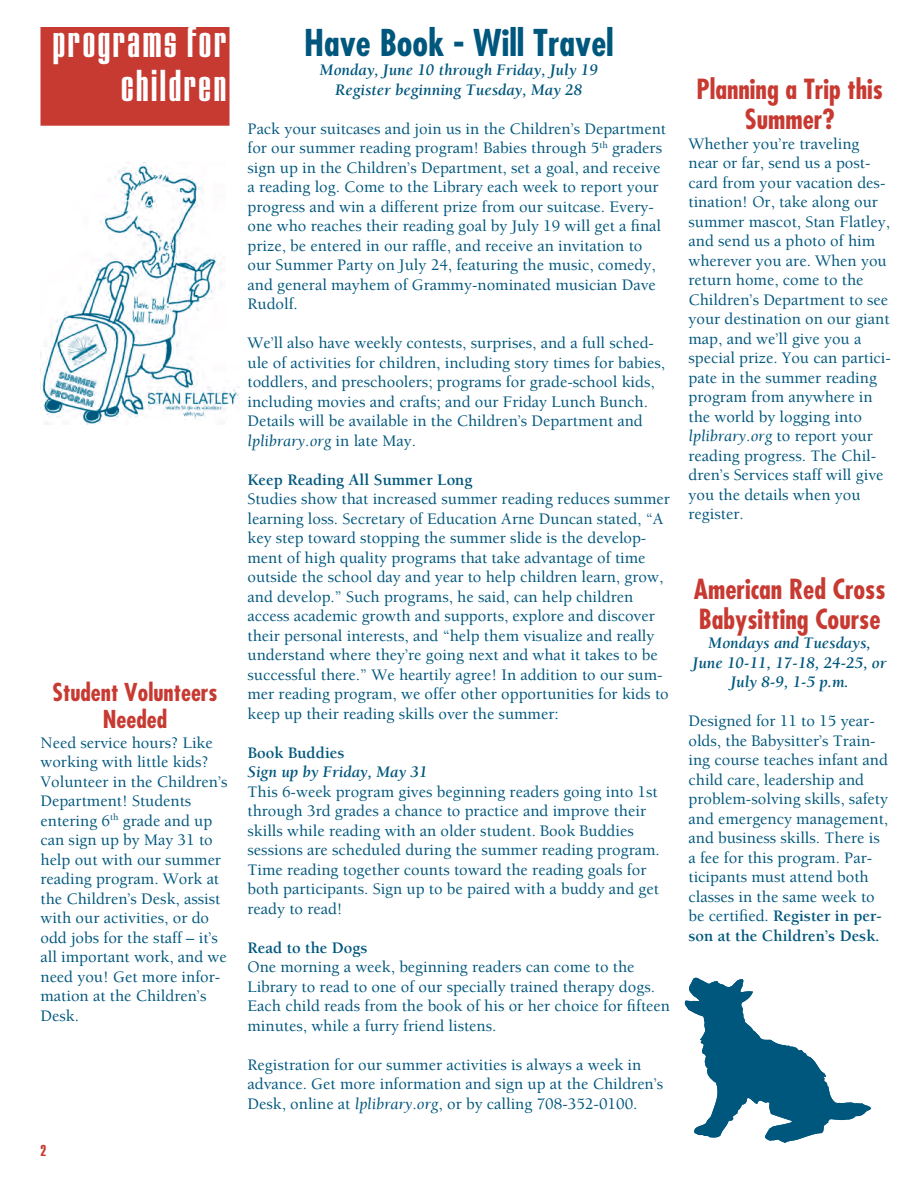
<style>
.page{position:relative;width:918px;height:1188px;background:#fff}
.page>*{position:absolute;margin:0;border:0;box-sizing:border-box;transform-origin:0 0}
.t1{font:36px/43.2px "House Gothic Bold Two";letter-spacing:.07em;color:#fff;text-align:right}
.t2{font:700 condensed 36px "Futura";color:#00577d}
.t3{font:700 condensed 27px/30px "Futura";color:#c73a32;text-align:center}
.t4{font:700 condensed 24px/27px "Futura";color:#c73a32;text-align:center}
.t5{font:500 16.5px/19.5px "Berkeley";color:#00577d}
.t6{font:italic 700 16.5px/19.5px "Berkeley";color:#00577d;text-align:center}
.t7{font:700 16.5px "Berkeley";color:#00577d}
.t8{font:16.5px "House Gothic Bold Two";color:#c73a32}
.s1{font-weight:400;font-style:italic}
.s2{font-weight:700}
</style>
<div class="page">
<div style="left:40px;top:27px;width:190px;height:99px;background:#c73a32;border:2px solid #c73a32"></div>
<img style="left:42px;top:162px;width:197px;height:262px">
<svg style="left:685px;top:978px;width:186px;height:165px"></svg>
<h1 class="t1" style="left:53px;top:24px;width:175px">programs for children</h1>
<h3 class="t4" style="left:52px;top:679px;width:167px">Student Volunteers<br>Needed</h3>
<p class="t5" style="left:40px;top:733px;width:189px">Need service hours? Like working with little kids?<br>Volunteer in the Children’s<br>Department! Students entering 6<sup>th</sup> grade and up can sign up by May 31 to help out with our summer reading program. Work at the Children’s Desk, assist with our activities, or do odd jobs for the staff – it’s all important work, and we need you! Get more infor&shy;mation at the Children’s<br>Desk.</p>
<p class="t8" style="left:40px;top:1141px;width:7px">2</p>
<h1 class="t2" style="left:304px;top:20px;width:311px">Have Book - Will Travel</h1>
<p class="t6" style="left:320px;top:61px;width:280px">Monday, June 10 through Friday, July 19<br>Register beginning Tuesday, May 28</p>
<p class="t5" style="left:247px;top:119px;width:420px">Pack your suitcases and join us in the Children’s Department for our summer reading program! Babies through 5<sup>th</sup> graders sign up in the Children’s Department, set a goal, and receive a reading log. Come to the Library each week to report your progress and win a different prize from our suitcase. Every&shy;one who reaches their reading goal by July 19 will get a final prize, be entered in our raffle, and receive an invitation to our Summer Party on July 24, featuring the music, comedy, and general mayhem of Grammy-nominated musician Dave Rudolf.</p>
<p class="t5" style="left:248px;top:334px;width:419px">We’ll also have weekly contests, surprises, and a full sched&shy;ule of activities for children, including story times for babies, toddlers, and preschoolers; programs for grade-school kids, including movies and crafts; and our Friday Lunch Bunch.<br>Details will be available in the Children’s Department and <span class="s1">lplibrary.org</span> in late May.</p>
<p class="t7" style="left:248px;top:471px;width:226px">Keep Reading All Summer Long</p>
<p class="t5" style="left:248px;top:490px;width:424px">Studies show that increased summer reading reduces summer learning loss. Secretary of Education Arne Duncan stated, “A key step toward stopping the summer slide is the develop&shy;ment of high quality programs that take advantage of time outside the school day and year to help children learn, grow, and develop.” Such programs, he said, can help children access academic growth and supports, explore and discover their personal interests, and “help them visualize and really understand where they’re going next and what it takes to be successful there.” We heartily agree! In addition to our sum&shy;mer reading program, we offer other opportunities for kids to keep up their reading skills over the summer:</p>
<p class="t7" style="left:248px;top:744px;width:99px">Book Buddies</p>
<p class="t6" style="left:248px;top:763px;width:182px">Sign up by Friday, May 31</p>
<p class="t5" style="left:248px;top:782px;width:414px">This 6-week program gives beginning readers going into 1st through 3rd grades a chance to practice and improve their skills while reading with an older student. Book Buddies sessions are scheduled during the summer reading program.<br>Time reading together counts toward the reading goals for both participants. Sign up to be paired with a buddy and get ready to read!</p>
<p class="t7" style="left:248px;top:939px;width:121px">Read to the Dogs</p>
<p class="t5" style="left:248px;top:958px;width:424px">One morning a week, beginning readers can come to the Library to read to one of our specially trained therapy dogs.<br>Each child reads from the book of his or her choice for fifteen minutes, while a furry friend listens.</p>
<p class="t5" style="left:248px;top:1055px;width:417px">Registration for our summer activities is always a week in advance. Get more information and sign up at the Children’s<br>Desk, online at <span class="s1">lplibrary.org</span>, or by calling 708-352-0100.</p>
<h2 class="t3" style="left:697px;top:75px;width:188px">Planning a Trip this<br>Summer?</h2>
<p class="t5" style="left:688px;top:134px;width:204px">Whether you’re traveling near or far, send us a post&shy;card from your vacation des&shy;tination! Or, take along our summer mascot, Stan Flatley, and send us a photo of him wherever you are. When you return home, come to the<br>Children’s Department to see your destination on our giant map, and we’ll give you a special prize. You can partici&shy;pate in the summer reading program from anywhere in the world by logging into <span class="s1">lplibrary.org</span> to report your reading progress. The Chil&shy;dren’s Services staff will give you the details when you register.</p>
<h2 class="t3" style="left:694px;top:574px;width:193px;text-align:left">American Red Cross<br>Babysitting Course</h2>
<p class="t6" style="left:693px;top:634px;width:195px">Mondays and Tuesdays,<br>June 10-11, 17-18, 24-25, or<br>July 8-9, 1-5 p.m.</p>
<p class="t5" style="left:689px;top:712px;width:201px">Designed for 11 to 15 year&shy;olds, the Babysitter’s Train&shy;ing course teaches infant and child care, leadership and problem-solving skills, safety and emergency management, and business skills. There is a fee for this program. Par&shy;ticipants must attend both classes in the same week to be certified. <span class="s2">Register in per&shy;son at the Children’s Desk.</span></p>
</div>
